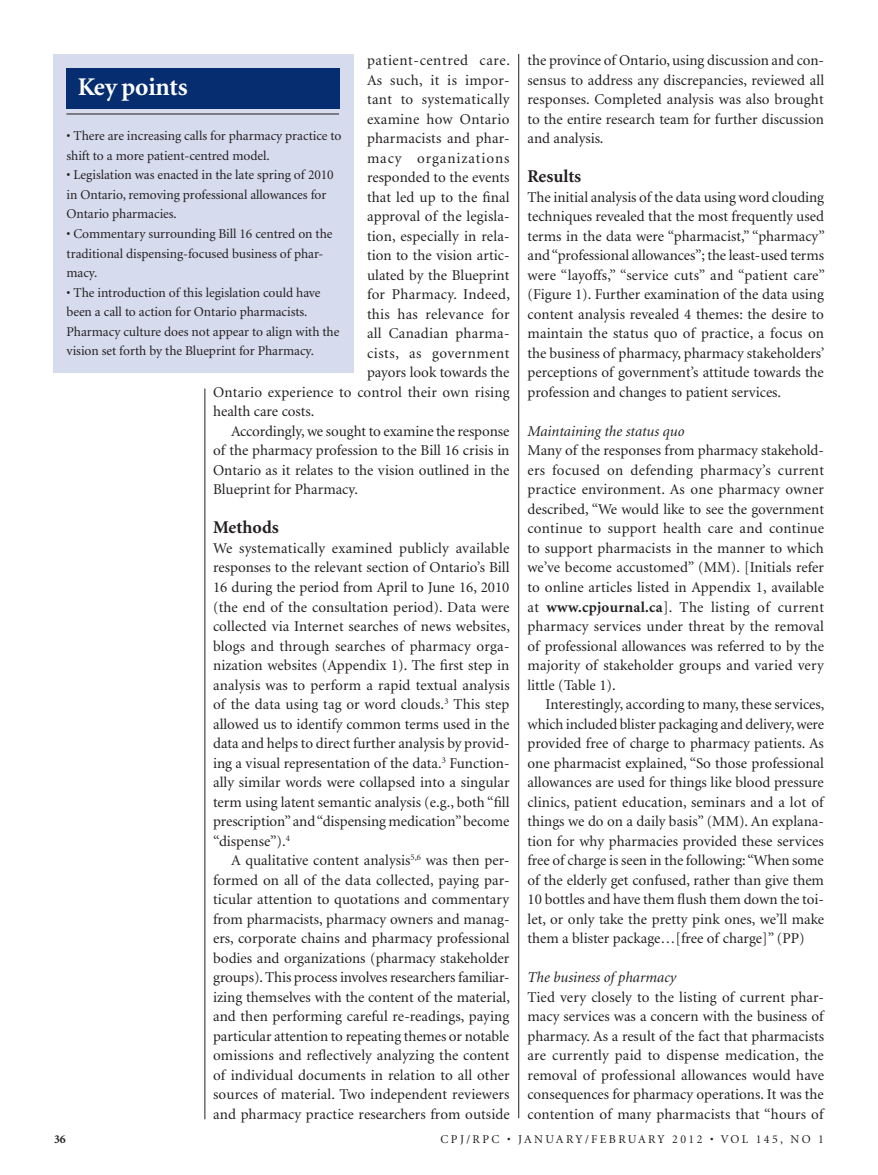
<style>
.page{position:relative;width:878px;height:1175px;background:#fff}
.page>*{position:absolute;margin:0;border:0;box-sizing:border-box;transform-origin:0 0}
.t1{font:700 25.5px "Minion";letter-spacing:-.01em;color:#fff}
.t2{font:700 18px "Minion";color:#231f20}
.t3{font:15px/19.5px "Minion";color:#231f20;text-align:justify}
.t4{font:15px "Minion";letter-spacing:.02em;color:#231f20}
.t5{font:italic 15px "Minion";color:#231f20}
.t6{font:15px "Minion";letter-spacing:.025em;color:#231f20}
.t7{font:15px "Minion";letter-spacing:.04em;color:#231f20}
.t8{font:15px "Minion";letter-spacing:.035em;color:#231f20}
.t9{font:15px "Minion";letter-spacing:.06em;color:#231f20}
.t10{font:13.5px/19.5px "Minion";letter-spacing:-.005em;color:#231f20}
.t11{font:12px "Minion";letter-spacing:.2em;color:#231f20}
.t12{font:700 12px "Minion";color:#231f20}
.s1{font-weight:700}
</style>
<div class="page">
<hr style="left:518px;top:54px;width:1px;height:1064px;background:#231f20">
<div style="left:53px;top:54px;width:300px;height:318px;background:#d6dbee"></div>
<div style="left:66px;top:68px;width:274px;height:41px;background:#052d6f"></div>
<hr style="left:66px;top:114px;width:273px;height:1px;background:#231f20">
<hr style="left:205px;top:388px;width:1px;height:731px;background:#231f20">
<p class="t7" style="left:367px;top:53px;width:144px">patient-centred care.</p>
<p class="t6" style="left:367px;top:73px;width:144px">As such, it is impor-</p>
<p class="t6" style="left:367px;top:92px;width:144px">tant to systematically</p>
<p class="t4" style="left:367px;top:112px;width:144px">examine how Ontario</p>
<p class="t3" style="left:367px;top:129px;width:144px">pharmacists and phar-</p>
<p class="t9" style="left:367px;top:151px;width:144px">macy organizations</p>
<p class="t3" style="left:367px;top:168px;width:144px">responded to the events</p>
<p class="t3" style="left:367px;top:188px;width:144px">that led up to the final</p>
<p class="t3" style="left:367px;top:207px;width:144px">approval of the legisla-</p>
<p class="t3" style="left:367px;top:227px;width:144px">tion, especially in rela-</p>
<p class="t3" style="left:367px;top:246px;width:144px">tion to the vision artic-</p>
<p class="t3" style="left:367px;top:266px;width:144px">ulated by the Blueprint</p>
<p class="t3" style="left:367px;top:285px;width:144px">for Pharmacy. Indeed,</p>
<p class="t4" style="left:367px;top:307px;width:144px">this has relevance for</p>
<p class="t4" style="left:367px;top:326px;width:144px">all Canadian pharma-</p>
<p class="t8" style="left:367px;top:346px;width:144px">cists, as government</p>
<p class="t3" style="left:367px;top:363px;width:144px">payors look towards the</p>
<p class="t3" style="left:213px;top:383px;width:298px">Ontario experience to control their own rising</p>
<p class="t3" style="left:213px;top:402px;width:103px">health care costs.</p>
<p class="t3" style="left:231px;top:422px;width:280px">Accordingly, we sought to examine the response</p>
<p class="t3" style="left:213px;top:441px;width:298px">of the pharmacy profession to the Bill 16 crisis in</p>
<p class="t3" style="left:213px;top:461px;width:298px">Ontario as it relates to the vision outlined in the</p>
<p class="t3" style="left:213px;top:480px;width:146px">Blueprint for Pharmacy.</p>
<p class="t2" style="left:213px;top:518px;width:67px">Methods</p>
<p class="t3" style="left:213px;top:539px;width:298px">We systematically examined publicly available responses to the relevant section of Ontario’s Bill 16 during the period from April to June 16, 2010 (the end of the consultation period). Data were collected via Internet searches of news websites, blogs and through searches of pharmacy orga&shy;nization websites (Appendix 1). The first step in analysis was to perform a rapid textual analysis of the data using tag or word clouds.<sup>3</sup> This step allowed us to identify common terms used in the data and helps to direct further analysis by provid&shy;ing a visual representation of the data.<sup>3</sup> Function&shy;ally similar words were collapsed into a singular term using latent semantic analysis (e.g., both “fill prescription” and “dispensing medication” become “dispense”).<sup>4</sup></p>
<p class="t3" style="left:213px;top:851px;width:298px;text-indent:18px">A qualitative content analysis<sup>5,6</sup> was then per&shy;formed on all of the data collected, paying par&shy;ticular attention to quotations and commentary from pharmacists, pharmacy owners and manag&shy;ers, corporate chains and pharmacy professional bodies and organizations (pharmacy stakeholder groups). This process involves researchers familiar&shy;izing themselves with the content of the material, and then performing careful re-readings, paying particular attention to repeating themes or notable omissions and reflectively analyzing the content of individual documents in relation to all other sources of material. Two independent reviewers and pharmacy practice researchers from outside</p>
<h1 class="t1" style="left:78px;top:74px;width:111px">Key points</h1>
<p class="t10" style="left:66px;top:127px;width:276px">• There are increasing calls for pharmacy practice to shift to a more patient-centred model.</p>
<p class="t10" style="left:66px;top:166px;width:269px">• Legislation was enacted in the late spring of 2010 in Ontario, removing professional allowances for<br>Ontario pharmacies.</p>
<p class="t10" style="left:66px;top:224px;width:267px">• Commentary surrounding Bill 16 centred on the traditional dispensing-focused business of phar&shy;macy.</p>
<p class="t10" style="left:66px;top:283px;width:274px">• The introduction of this legislation could have been a call to action for Ontario pharmacists.<br>Pharmacy culture does not appear to align with the vision set forth by the Blueprint for Pharmacy.</p>
<p class="t3" style="left:527px;top:51px;width:298px">the province of Ontario, using discussion and con&shy;sensus to address any discrepancies, reviewed all responses. Completed analysis was also brought to the entire research team for further discussion and analysis.</p>
<p class="t2" style="left:527px;top:167px;width:55px">Results</p>
<p class="t3" style="left:527px;top:188px;width:299px">The initial analysis of the data using word clouding techniques revealed that the most frequently used terms in the data were “pharmacist,” “pharmacy” and “professional allowances”; the least-used terms were “layoffs,” “service cuts” and “patient care” (Figure 1). Further examination of the data using content analysis revealed 4 themes: the desire to maintain the status quo of practice, a focus on the business of pharmacy, pharmacy stakeholders’ perceptions of government’s attitude towards the profession and changes to patient services.</p>
<p class="t5" style="left:527px;top:424px;width:158px">Maintaining the status quo</p>
<p class="t3" style="left:527px;top:441px;width:298px">Many of the responses from pharmacy stakehold&shy;ers focused on defending pharmacy’s current practice environment. As one pharmacy owner described, “We would like to see the government continue to support health care and continue to support pharmacists in the manner to which we’ve become accustomed” (MM). [Initials refer to online articles listed in Appendix 1, available at <span class="s1">www.cpjournal.ca</span>]. The listing of current pharmacy services under threat by the removal of professional allowances was referred to by the majority of stakeholder groups and varied very little (Table 1).</p>
<p class="t3" style="left:527px;top:695px;width:298px;text-indent:18px">Interestingly, according to many, these services, which included blister packaging and delivery, were provided free of charge to pharmacy patients. As one pharmacist explained, “So those professional allowances are used for things like blood pressure clinics, patient education, seminars and a lot of things we do on a daily basis” (MM). An explana&shy;tion for why pharmacies provided these services free of charge is seen in the following: “When some of the elderly get confused, rather than give them 10 bottles and have them flush them down the toi&shy;let, or only take the pretty pink ones, we’ll make them a blister package…[free of charge]” (PP)</p>
<p class="t5" style="left:527px;top:970px;width:150px">The business of pharmacy</p>
<p class="t3" style="left:527px;top:987px;width:298px">Tied very closely to the listing of current phar&shy;macy services was a concern with the business of pharmacy. As a result of the fact that pharmacists are currently paid to dispense medication, the removal of professional allowances would have consequences for pharmacy operations. It was the contention of many pharmacists that “hours of</p>
<p class="t12" style="left:54px;top:1133px;width:13px">36</p>
<p class="t11" style="left:440px;top:1133px;width:385px">CPJ/RPC • JANUARY/FEBRUARY 2012 • VOL 145, NO 1</p>
</div>
